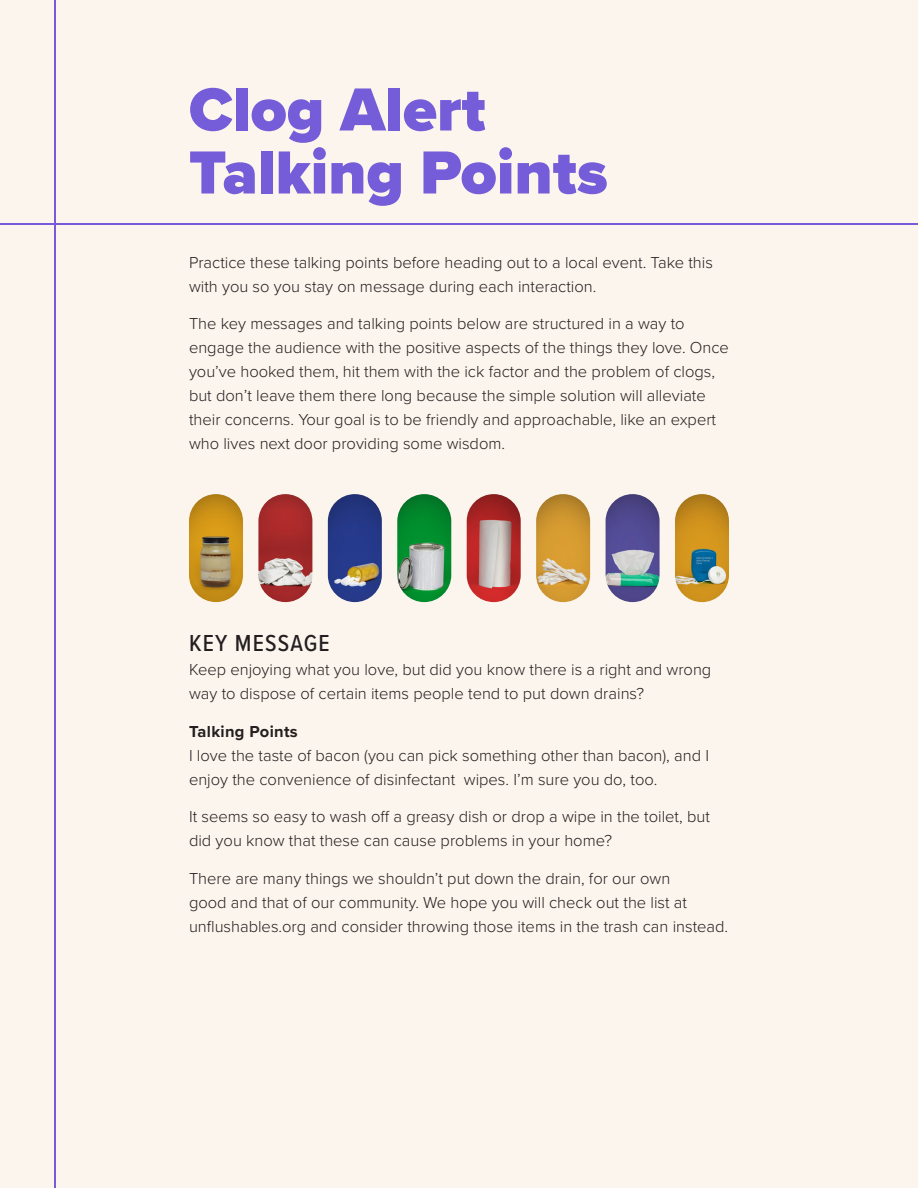
<style>
.page{position:relative;width:918px;height:1188px;background:#fcf5ed}
.page>*{position:absolute;margin:0;border:0;box-sizing:border-box;transform-origin:0 0}
.Header_01{font:900 63px/63px "Proxima Nova";color:#755cd9}
.Header_3{font:500 24px "Proxima Nova Cond";letter-spacing:.05em;color:#231f20}
.Body_Copy{font:300 16.5px/24px "Proxima Nova";color:#231f20}
.Header_04{font:700 16.5px "Proxima Nova";letter-spacing:.02em;color:#231f20}
</style>
<div class="page">
<hr style="left:0;top:224px;width:918px;height:1px;background:#755cd9">
<hr style="left:54px;top:0;width:1px;height:1188px;background:#755cd9">
<img style="left:189px;top:494px;width:54px;height:108px;border-radius:27px">
<img style="left:258px;top:494px;width:54px;height:108px;border-radius:27px">
<img style="left:328px;top:494px;width:54px;height:108px;border-radius:27px">
<img style="left:397px;top:494px;width:54px;height:108px;border-radius:27px">
<img style="left:467px;top:494px;width:54px;height:108px;border-radius:27px">
<img style="left:536px;top:494px;width:54px;height:108px;border-radius:27px">
<img style="left:606px;top:494px;width:54px;height:108px;border-radius:27px">
<img style="left:675px;top:494px;width:54px;height:108px;border-radius:27px">
<p class="Header_01" style="left:189px;top:78px;width:420px">Clog Alert<br>Talking Points</p>
<p class="Body_Copy" style="left:189px;top:249px;width:525px">Practice these talking points before heading out to a local event. Take this with you so you stay on message during each interaction.</p>
<p class="Body_Copy" style="left:189px;top:311px;width:542px">The key messages and talking points below are structured in a way to engage the audience with the positive aspects of the things they love. Once you’ve hooked them, hit them with the ick factor and the problem of clogs, but don’t leave them there long because the simple solution will alleviate their concerns. Your goal is to be friendly and approachable, like an expert who lives next door providing some wisdom.</p>
<p class="Header_3" style="left:189px;top:625px;width:142px">KEY MESSAGE</p>
<p class="Body_Copy" style="left:189px;top:657px;width:524px">Keep enjoying what you love, but did you know there is a right and wrong way to dispose of certain items people tend to put down drains?</p>
<p class="Header_04" style="left:189px;top:719px;width:110px">Talking Points</p>
<p class="Body_Copy" style="left:189px;top:742px;width:522px">I love the taste of bacon (you can pick something other than bacon), and I enjoy the convenience of disinfectant wipes. I’m sure you do, too.</p>
<p class="Body_Copy" style="left:189px;top:804px;width:522px">It seems so easy to wash off a greasy dish or drop a wipe in the toilet, but did you know that these can cause problems in your home?</p>
<p class="Body_Copy" style="left:189px;top:865px;width:541px">There are many things we shouldn’t put down the drain, for our own<br>good and that of our community. We hope you will check out the list at unflushables.org and consider throwing those items in the trash can instead.</p>
</div>
